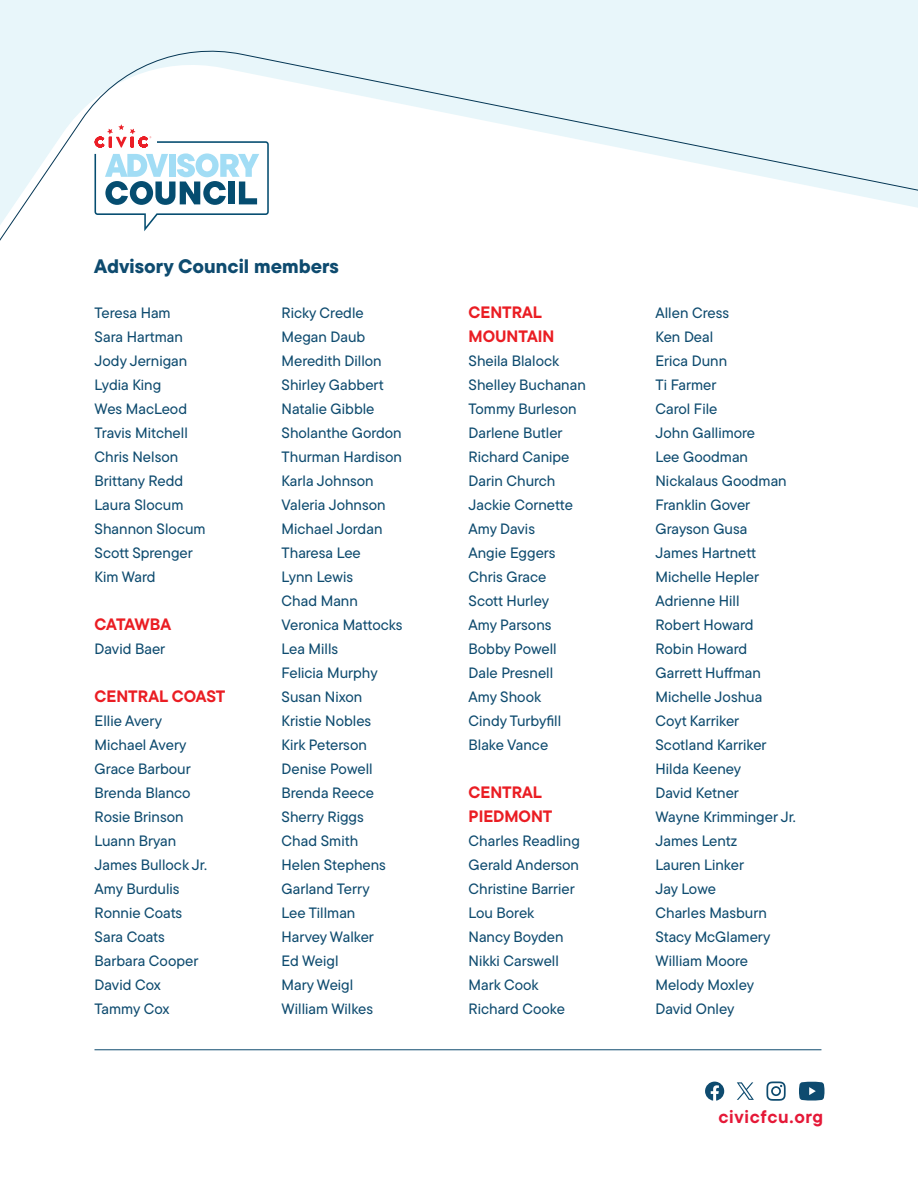
<style>
.page{position:relative;width:918px;height:1188px;background:#fff}
.page>*{position:absolute;margin:0;border:0;box-sizing:border-box;transform-origin:0 0}
.t1{font:800 19.5px "TT Commons Pro";color:#0e4b6f}
.t2{font:700 18px "TT Commons Pro";letter-spacing:.04em;color:#e51837}
.t3{font:700 16.5px/24px "TT Commons Pro";color:#ea1d23}
.t4{font:700 16.5px "TT Commons Pro";letter-spacing:-.03em;color:#ea1d23}
.t5{font:500 15px/24px "TT Commons Pro";color:#0e4b6f}
</style>
<div class="page">
<hr style="left:94px;top:1049px;width:727px;height:1px;background:#0e4b6f">
<svg style="left:799px;top:1082px;width:25px;height:19px"></svg>
<svg style="left:705px;top:1082px;width:19px;height:19px"></svg>
<svg style="left:766px;top:1081px;width:20px;height:20px"></svg>
<svg style="left:737px;top:1082px;width:17px;height:18px"></svg>
<svg style="left:0;top:0;width:918px;height:241px"></svg>
<h1 class="t1" style="left:94px;top:251px;width:246px">Advisory Council members</h1>
<p class="t5" style="left:95px;top:301px;width:112px">Teresa Ham<br>Sara Hartman<br>Jody Jernigan<br>Lydia King<br>Wes MacLeod<br>Travis Mitchell<br>Chris Nelson<br>Brittany Redd<br>Laura Slocum<br>Shannon Slocum<br>Scott Sprenger<br>Kim Ward</p>
<p class="t4" style="left:95px;top:612px;width:78px">CATAWBA</p>
<p class="t5" style="left:95px;top:637px;width:72px">David Baer</p>
<p class="t3" style="left:95px;top:684px;width:132px">CENTRAL COAST</p>
<p class="t5" style="left:95px;top:709px;width:114px">Ellie Avery<br>Michael Avery<br>Grace Barbour<br>Brenda Blanco<br>Rosie Brinson<br>Luann Bryan<br>James Bullock Jr.<br>Amy Burdulis<br>Ronnie Coats<br>Sara Coats<br>Barbara Cooper<br>David Cox<br>Tammy Cox</p>
<p class="t5" style="left:282px;top:301px;width:123px">Ricky Credle<br>Megan Daub<br>Meredith Dillon<br>Shirley Gabbert<br>Natalie Gibble<br>Sholanthe Gordon<br>Thurman Hardison<br>Karla Johnson<br>Valeria Johnson<br>Michael Jordan<br>Tharesa Lee<br>Lynn Lewis<br>Chad Mann<br>Veronica Mattocks<br>Lea Mills<br>Felicia Murphy<br>Susan Nixon<br>Kristie Nobles<br>Kirk Peterson<br>Denise Powell<br>Brenda Reece<br>Sherry Riggs<br>Chad Smith<br>Helen Stephens<br>Garland Terry<br>Lee Tillman<br>Harvey Walker<br>Ed Weigl<br>Mary Weigl<br>William Wilkes</p>
<p class="t3" style="left:469px;top:300px;width:87px">CENTRAL<br>MOUNTAIN</p>
<p class="t5" style="left:469px;top:349px;width:119px">Sheila Blalock<br>Shelley Buchanan<br>Tommy Burleson<br>Darlene Butler<br>Richard Canipe<br>Darin Church<br>Jackie Cornette<br>Amy Davis<br>Angie Eggers<br>Chris Grace<br>Scott Hurley<br>Amy Parsons<br>Bobby Powell<br>Dale Presnell<br>Amy Shook<br>Cindy Turbyfill<br>Blake Vance</p>
<p class="t3" style="left:469px;top:780px;width:85px">CENTRAL<br>PIEDMONT</p>
<p class="t5" style="left:469px;top:829px;width:113px">Charles Readling<br>Gerald Anderson<br>Christine Barrier<br>Lou Borek<br>Nancy Boyden<br>Nikki Carswell<br>Mark Cook<br>Richard Cooke</p>
<p class="t5" style="left:656px;top:301px;width:142px">Allen Cress<br>Ken Deal<br>Erica Dunn<br>Ti Farmer<br>Carol File<br>John Gallimore<br>Lee Goodman<br>Nickalaus Goodman<br>Franklin Gover<br>Grayson Gusa<br>James Hartnett<br>Michelle Hepler<br>Adrienne Hill<br>Robert Howard<br>Robin Howard<br>Garrett Huffman<br>Michelle Joshua<br>Coyt Karriker<br>Scotland Karriker<br>Hilda Keeney<br>David Ketner<br>Wayne Krimminger Jr.<br>James Lentz<br>Lauren Linker<br>Jay Lowe<br>Charles Masburn<br>Stacy McGlamery<br>William Moore<br>Melody Moxley<br>David Onley</p>
<p class="t2" style="left:718px;top:1103px;width:106px">civicfcu.org</p>
</div>
